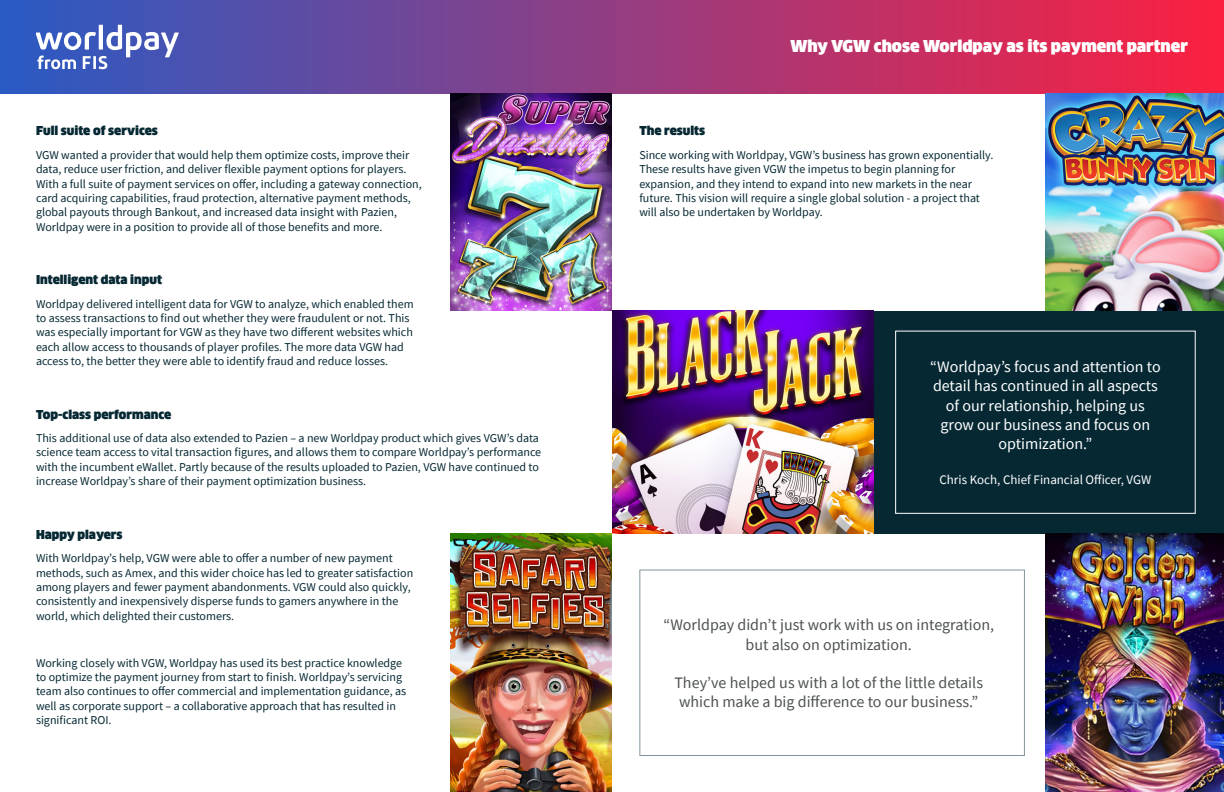
<style>
.page{position:relative;width:1224px;height:792px;background:#fff}
.page>*{position:absolute;margin:0;border:0;box-sizing:border-box;transform-origin:0 0}
.t1{font:16px/19.2px "Source Sans Pro";color:#4e5252;text-align:center}
.t2{font:16px/19.2px "Source Sans Pro";color:#fff;text-align:center}
.Subhead_Dark_Green{font:900 16px "Clan Offc Pro";color:#fff}
.t3{font:13px "Source Sans Pro";color:#fff}
.Subhead_Dark_Green-2{font:12px/14.4px "Source Sans Pro";color:#062833}
.Subhead_Dark_Green-3{font:900 12px "Clan Offc Pro";color:#062833}
</style>
<div class="page">
<div style="left:0;top:0;width:1224px;height:94px;background:linear-gradient(to right,#295bc4,#fc2040)"></div>
<svg style="left:36px;top:25px;width:142px;height:44px"></svg>
<img style="left:450px;top:94px;width:162px;height:217px">
<img style="left:450px;top:534px;width:162px;height:258px">
<div style="left:873px;top:311px;width:351px;height:223px;background:#062833"></div>
<img style="left:1045px;top:94px;width:179px;height:217px">
<img style="left:612px;top:311px;width:261px;height:223px">
<img style="left:1045px;top:534px;width:179px;height:258px">
<div style="left:895px;top:331px;width:301px;height:183px;border:1px solid #fff"></div>
<p class="Subhead_Dark_Green-3" style="left:36px;top:124px;width:123px">Full suite of services</p>
<p class="Subhead_Dark_Green-2" style="left:36px;top:148px;width:387px">VGW wanted a provider that would help them optimize costs, improve their data, reduce user friction, and deliver flexible payment options for players.<br>With a full suite of payment services on offer, including a gateway connection, card acquiring capabilities, fraud protection, alternative payment methods, global payouts through Bankout, and increased data insight with Pazien, Worldpay were in a position to provide all of those benefits and more.</p>
<p class="Subhead_Dark_Green-3" style="left:36px;top:273px;width:128px">Intelligent data input</p>
<p class="Subhead_Dark_Green-2" style="left:36px;top:296px;width:379px">Worldpay delivered intelligent data for VGW to analyze, which enabled them to assess transactions to find out whether they were fraudulent or not. This was especially important for VGW as they have two different websites which each allow access to thousands of player profiles. The more data VGW had access to, the better they were able to identify fraud and reduce losses.</p>
<p class="Subhead_Dark_Green-3" style="left:36px;top:407px;width:137px">Top-class performance</p>
<p class="Subhead_Dark_Green-2" style="left:36px;top:431px;width:507px">This additional use of data also extended to Pazien – a new Worldpay product which gives VGW’s data science team access to vital transaction figures, and allows them to compare Worldpay’s performance with the incumbent eWallet. Partly because of the results uploaded to Pazien, VGW have continued to increase Worldpay’s share of their payment optimization business.</p>
<p class="Subhead_Dark_Green-3" style="left:36px;top:527px;width:88px">Happy players</p>
<p class="Subhead_Dark_Green-2" style="left:36px;top:551px;width:379px">With Worldpay’s help, VGW were able to offer a number of new payment methods, such as Amex, and this wider choice has led to greater satisfaction among players and fewer payment abandonments. VGW could also quickly, consistently and inexpensively disperse funds to gamers anywhere in the world, which delighted their customers.</p>
<p class="Subhead_Dark_Green-2" style="left:36px;top:655px;width:372px">Working closely with VGW, Worldpay has used its best practice knowledge to optimize the payment journey from start to finish. Worldpay’s servicing team also continues to offer commercial and implementation guidance, as well as corporate support – a collaborative approach that has resulted in significant ROI.</p>
<p class="Subhead_Dark_Green" style="left:790px;top:37px;width:399px">Why VGW chose Worldpay as its payment partner</p>
<p class="Subhead_Dark_Green-3" style="left:639px;top:124px;width:67px">The results</p>
<p class="Subhead_Dark_Green-2" style="left:639px;top:148px;width:356px">Since working with Worldpay, VGW’s business has grown exponentially.<br>These results have given VGW the impetus to begin planning for expansion, and they intend to expand into new markets in the near future. This vision will require a single global solution - a project that will also be undertaken by Worldpay.</p>
<p class="t2" style="left:930px;top:357px;width:232px">“Worldpay’s focus and attention to detail has continued in all aspects of our relationship, helping us grow our business and focus on optimization.”</p>
<p class="t3" style="left:939px;top:471px;width:213px">Chris Koch, Chief Financial Officer, VGW</p>
<p class="t1" style="left:663px;top:615px;width:332px">“Worldpay didn’t just work with us on integration, but also on optimization.</p>
<p class="t1" style="left:674px;top:673px;width:310px;text-align:left">They’ve helped us with a lot of the little details which make a big difference to our business.”</p>
</div>
